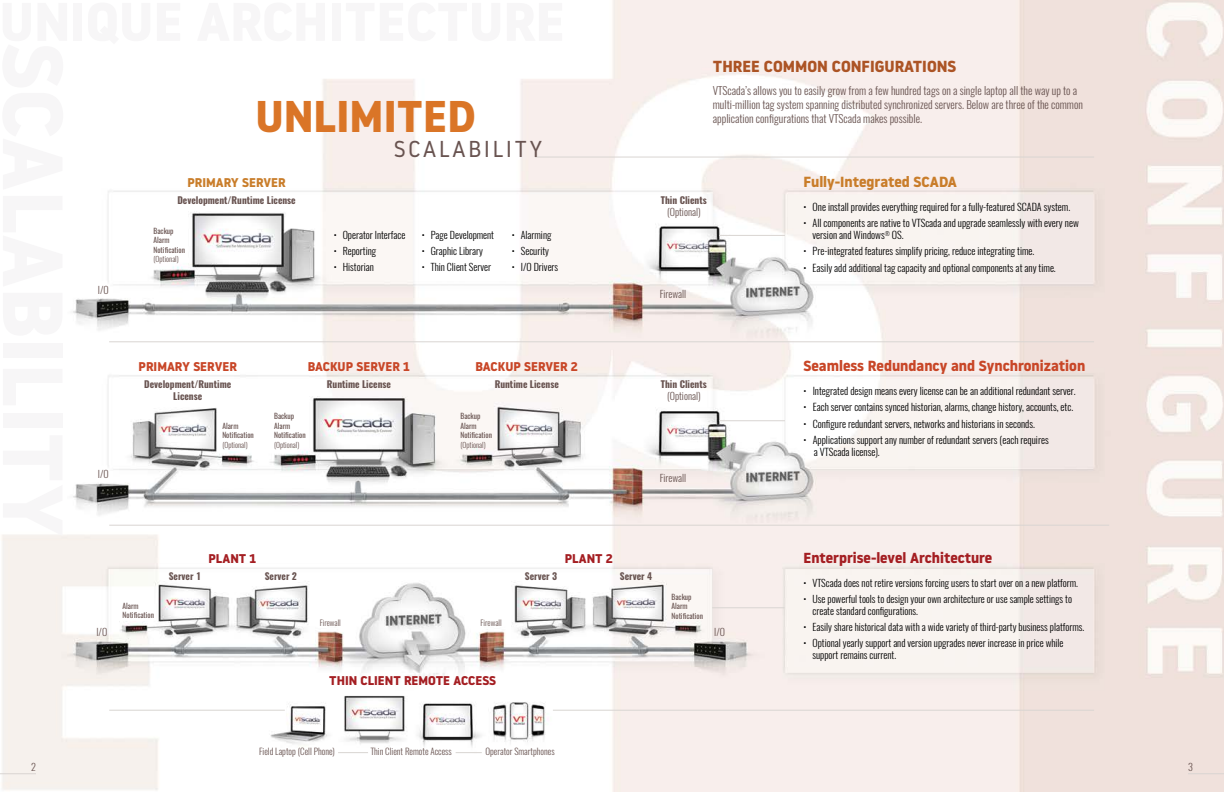
<style>
.page{position:relative;width:1224px;height:792px;background:#fff}
.page>*{position:absolute;margin:0;border:0;box-sizing:border-box;transform-origin:0 0}
.t1{font:700 44.4px "Noway";color:#da7527}
.t2{font:23px "Noway";letter-spacing:.1em;color:#685350}
.t3{font:700 16px "Noway";color:#ac5425}
.t4{font:700 14.6px "Noway";color:#c84627}
.t5{font:700 14.6px "Noway";color:#c97d2a}
.t6{font:700 14.5px "Noway";color:#a41e22}
.t7{font:700 12.7px "Noway";color:#c84627}
.t8{font:700 12.7px "Noway";color:#a41e22}
.t9{font:700 12.7px "Noway";color:#c97d2a}
.t10{font:300 11px/14px "Oswald";color:#685350}
.t11{font:300 10.1px/12.1px "Oswald";color:#000}
.t12{font:300 10px/12px "Oswald";color:#000}
.t13{font:300 10px "Oswald";color:#685350}
.t14{font:700 9.5px/11.5px "Oswald";color:#685350;text-align:center}
.t15{font:300 9px "Oswald";color:#685350}
.t16{font:300 8px "Oswald";color:#685350}
.t17{font:7.5px/9.5px "Oswald";color:#685350}
.t18{font:300 7.5px "Oswald";color:#685350}
</style>
<div class="page">
<img style="left:0;top:0;width:1224px;height:792px">
<hr style="left:535px;top:157px;width:559px;height:1px;background:#d9d5d2">
<hr style="left:719px;top:235px;width:66px;height:1px;background:#d9d5d2">
<hr style="left:719px;top:420px;width:66px;height:1px;background:#d9d5d2">
<hr style="left:712px;top:608px;width:73px;height:1px;background:#d9d5d2">
<hr style="left:338px;top:752px;width:30px;height:1px;background:#d9d5d2">
<svg style="left:456px;top:752px;width:26px;height:1px"></svg>
<hr style="left:109px;top:342px;width:985px;height:1px;background:#d9d5d2">
<hr style="left:109px;top:525px;width:1000px;height:1px;background:#d9d5d2">
<hr style="left:109px;top:710px;width:176px;height:1px;background:#d9d5d2">
<hr style="left:553px;top:710px;width:541px;height:1px;background:#d9d5d2">
<hr style="left:0;top:774px;width:36px;height:1px;background:#d9d5d2">
<hr style="left:1188px;top:774px;width:36px;height:1px;background:#d9d5d2">
<p class="t13" style="left:98px;top:284px;width:12px">I/O</p>
<p class="t13" style="left:98px;top:468px;width:12px">I/O</p>
<h1 class="t1" style="left:256px;top:91px;width:222px">UNLIMITED</h1>
<h2 class="t2" style="left:394px;top:133px;width:150px">SCALABILITY</h2>
<p class="t9" style="left:187px;top:175px;width:100px">PRIMARY SERVER</p>
<p class="t14" style="left:177px;top:195px;width:120px">Development/Runtime License</p>
<p class="t17" style="left:154px;top:226px;width:33px">Backup<br>Alarm<br>Notification</p>
<p class="t18" style="left:154px;top:254px;width:27px">(Optional)</p>
<p class="t12" style="left:334px;top:229px;width:73px">• Operator Interface</p>
<p class="t12" style="left:334px;top:245px;width:44px">• Reporting</p>
<p class="t12" style="left:334px;top:261px;width:42px">• Historian</p>
<p class="t12" style="left:422px;top:229px;width:74px">• Page Development</p>
<p class="t12" style="left:422px;top:245px;width:63px">• Graphic Library</p>
<p class="t12" style="left:422px;top:261px;width:71px">• Thin Client Server</p>
<p class="t12" style="left:512px;top:229px;width:41px">• Alarming</p>
<p class="t12" style="left:512px;top:245px;width:39px">• Security</p>
<p class="t12" style="left:512px;top:261px;width:48px">• I/O Drivers</p>
<p class="t7" style="left:139px;top:359px;width:100px">PRIMARY SERVER</p>
<p class="t14" style="left:144px;top:379px;width:89px">Development/Runtime<br>License</p>
<p class="t17" style="left:222px;top:421px;width:33px">Alarm<br>Notification</p>
<p class="t18" style="left:222px;top:440px;width:27px">(Optional)</p>
<p class="t7" style="left:308px;top:359px;width:103px">BACKUP SERVER 1</p>
<p class="t14" style="left:327px;top:379px;width:66px">Runtime License</p>
<p class="t17" style="left:274px;top:412px;width:33px">Backup<br>Alarm<br>Notification</p>
<p class="t18" style="left:274px;top:440px;width:27px">(Optional)</p>
<p class="t7" style="left:476px;top:359px;width:104px">BACKUP SERVER 2</p>
<p class="t14" style="left:495px;top:379px;width:66px">Runtime License</p>
<p class="t17" style="left:460px;top:412px;width:33px">Backup<br>Alarm<br>Notification</p>
<p class="t18" style="left:460px;top:440px;width:27px">(Optional)</p>
<h3 class="t3" style="left:713px;top:57px;width:245px">THREE COMMON CONFIGURATIONS</h3>
<p class="t10" style="left:713px;top:84px;width:372px">VTScada’s allows you to easily grow from a few hundred tags on a single laptop all the way up to a multi-million tag system spanning distributed synchronized servers. Below are three of the common application configurations that VTScada makes possible.</p>
<p class="t14" style="left:661px;top:194px;width:47px">Thin Clients</p>
<p class="t13" style="left:667px;top:205px;width:35px">(Optional)</p>
<p class="t13" style="left:660px;top:287px;width:28px">Firewall</p>
<p class="t14" style="left:661px;top:379px;width:47px">Thin Clients</p>
<p class="t13" style="left:667px;top:390px;width:35px">(Optional)</p>
<p class="t13" style="left:660px;top:472px;width:28px">Firewall</p>
<h3 class="t5" style="left:804px;top:173px;width:155px">Fully-Integrated SCADA</h3>
<p class="t11" style="left:804px;top:201px;width:268px">• One install provides everything required for a fully-featured SCADA system.</p>
<p class="t11" style="left:813px;top:217px;width:268px;text-indent:-9px">• All components are native to VTScada and upgrade seamlessly with every new version and Windows<sup>®</sup> OS.</p>
<p class="t11" style="left:804px;top:245px;width:232px">• Pre-integrated features simplify pricing, reduce integrating time.</p>
<p class="t11" style="left:804px;top:261px;width:254px">• Easily add additional tag capacity and optional components at any time.</p>
<h3 class="t4" style="left:804px;top:358px;width:283px">Seamless Redundancy and Synchronization</h3>
<p class="t11" style="left:804px;top:385px;width:274px">• Integrated design means every license can be an additional redundant server.</p>
<p class="t11" style="left:804px;top:401px;width:271px">• Each server contains synced historian, alarms, change history, accounts, etc.</p>
<p class="t11" style="left:804px;top:417px;width:233px">• Configure redundant servers, networks and historians in seconds.</p>
<p class="t11" style="left:814px;top:434px;width:236px;text-indent:-10px">• Applications support any number of redundant servers (each requires a VTScada license).</p>
<p class="t8" style="left:208px;top:551px;width:49px">PLANT 1</p>
<p class="t8" style="left:565px;top:551px;width:50px">PLANT 2</p>
<p class="t14" style="left:169px;top:571px;width:34px">Server 1</p>
<p class="t14" style="left:265px;top:571px;width:34px">Server 2</p>
<p class="t14" style="left:525px;top:571px;width:34px">Server 3</p>
<p class="t14" style="left:620px;top:571px;width:34px">Server 4</p>
<p class="t17" style="left:123px;top:601px;width:33px">Alarm<br>Notification</p>
<p class="t17" style="left:672px;top:592px;width:33px">Backup<br>Alarm<br>Notification</p>
<p class="t16" style="left:320px;top:618px;width:23px">Firewall</p>
<p class="t16" style="left:481px;top:618px;width:23px">Firewall</p>
<p class="t13" style="left:96px;top:625px;width:12px">I/O</p>
<p class="t13" style="left:714px;top:626px;width:12px">I/O</p>
<p class="t8" style="left:329px;top:674px;width:168px">THIN CLIENT REMOTE ACCESS</p>
<p class="t15" style="left:259px;top:746px;width:77px">Field Laptop (Cell Phone)</p>
<p class="t15" style="left:371px;top:746px;width:83px">Thin Client Remote Access</p>
<p class="t15" style="left:485px;top:746px;width:71px">Operator Smartphones</p>
<h3 class="t6" style="left:804px;top:549px;width:190px">Enterprise-level Architecture</h3>
<p class="t12" style="left:804px;top:577px;width:276px">• VTScada does not retire versions forcing users to start over on a new platform.</p>
<p class="t12" style="left:813px;top:593px;width:261px;text-indent:-9px">• Use powerful tools to design your own architecture or use sample settings to create standard configurations.</p>
<p class="t12" style="left:804px;top:621px;width:282px">• Easily share historical data with a wide variety of third-party business platforms.</p>
<p class="t12" style="left:813px;top:637px;width:253px;text-indent:-9px">• Optional yearly support and version upgrades never increase in price while support remains current.</p>
<p class="t13" style="left:31px;top:760px;width:6px">2</p>
<p class="t13" style="left:1188px;top:760px;width:6px">3</p>
</div>
